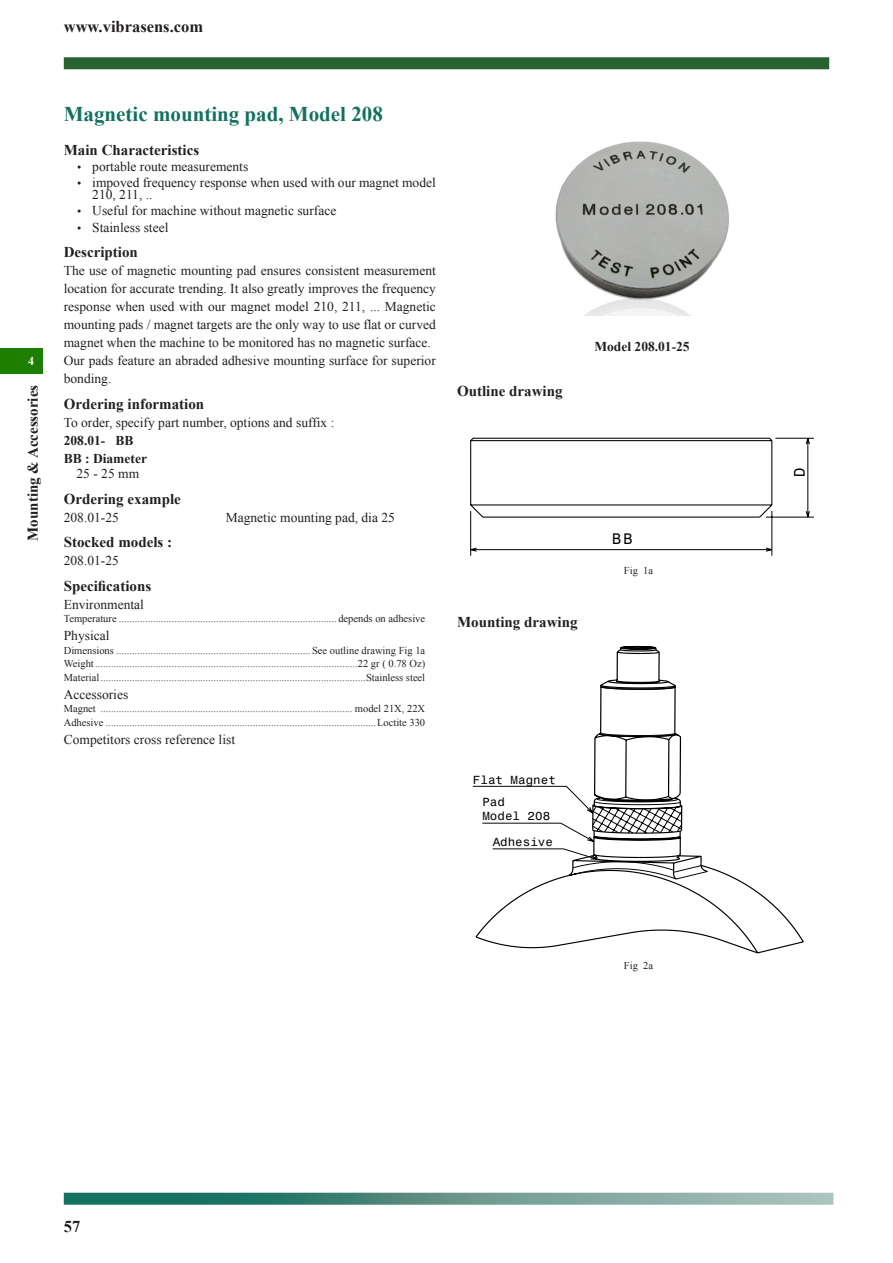
<style>
.page{position:relative;width:893px;height:1263px;background:#fff}
.page>*{position:absolute;margin:0;border:0;box-sizing:border-box;transform-origin:0 0}
.DS_Heading1{font:700 21px "Times New Roman";color:#137160}
.t1{font:700 16.5px "Times New Roman";color:#231f20}
.t2{font:15.3px "Monospace 821 BT";color:#000}
.DS_Heading2{font:700 15px "Times New Roman";color:#231f20}
.DS_Body{font:13.5px/18px "Times New Roman";color:#231f20}
.DS_Body-2{font:700 13.5px "Times New Roman";color:#231f20}
.DS_Body_indented{font:13.5px "Times New Roman";color:#231f20}
.t3{font:700 12px "Times New Roman";color:#fff}
.t4{font:11.7px/14.1px "Monospace 821 BT";color:#000;scale:1.07 1}
.DS_Values{font:10.5px "Times New Roman";color:#231f20}
.DS_Table_Note{font:10.5px "Times New Roman";color:#231f20}
.s1{font-size:12px}
</style>
<div class="page">
<div style="left:64px;top:57px;width:765px;height:12px;background:#286231"></div>
<svg style="left:64px;top:1193px;width:769px;height:12px;background:#5f968a"></svg>
<div style="left:0;top:349px;width:43px;height:25px;background:#1c7f00"></div>
<hr style="left:470px;top:511px;width:1px;height:45px;background:#000">
<hr style="left:772px;top:511px;width:1px;height:45px;background:#000">
<hr style="left:766px;top:517px;width:48px;height:1px;background:#000">
<hr style="left:775px;top:438px;width:39px;height:1px;background:#000">
<svg style="left:470px;top:437px;width:303px;height:82px"></svg>
<svg style="left:470px;top:548px;width:303px;height:4px"></svg>
<svg style="left:806px;top:437px;width:4px;height:81px"></svg>
<svg style="left:475px;top:867px;width:329px;height:87px"></svg>
<svg style="left:472px;top:645px;width:237px;height:235px"></svg>
<img style="left:555px;top:141px;width:174px;height:174px">
<h2 class="t1" style="left:64px;top:15px;width:141px">www.vibrasens.com</h2>
<p class="t3" style="left:28px;top:353px;width:7px">4</p>
<h3 class="DS_Heading2" style="left:22px;top:541px;width:157px;rotate:-90deg">Mounting &amp; Accessories</h3>
<p class="DS_Heading1" style="left:64px;top:98px;width:321px">Magnetic mounting pad, Model 208</p>
<p class="DS_Heading2" style="left:64px;top:139px;width:137px">Main Characteristics</p>
<p class="DS_Body" style="left:77px;top:157px;width:172px"><span class="s1">•</span> portable route measurements</p>
<p class="DS_Body" style="left:92px;top:176px;width:345px;line-height:12px;text-indent:-15px"><span class="s1">•</span> impoved frequency response when used with our magnet model<br>210, 211, ..</p>
<p class="DS_Body" style="left:77px;top:201px;width:261px"><span class="s1">•</span> Useful for machine without magnetic surface</p>
<p class="DS_Body" style="left:77px;top:218px;width:93px"><span class="s1">•</span> Stainless steel</p>
<p class="DS_Heading2" style="left:64px;top:241px;width:76px">Description</p>
<p class="DS_Body" style="left:64px;top:261px;width:374px;text-align:justify">The use of magnetic mounting pad ensures consistent measurement location for accurate trending. It also greatly improves the frequency response when used with our magnet model 210, 211, ... Magnetic mounting pads / magnet targets are the only way to use flat or curved magnet when the machine to be monitored has no magnetic surface.</p>
<p class="DS_Body" style="left:64px;top:351px;width:374px">Our pads feature an abraded adhesive mounting surface for superior bonding.</p>
<p class="DS_Heading2" style="left:64px;top:393px;width:142px">Ordering information</p>
<p class="DS_Body" style="left:64px;top:413px;width:272px">To order, specify part number, options and suffix :</p>
<p class="DS_Body-2" style="left:64px;top:431px;width:71px">208.01- BB</p>
<p class="DS_Body-2" style="left:64px;top:449px;width:85px">BB : Diameter</p>
<p class="DS_Body_indented" style="left:77px;top:464px;width:64px">25 - 25 mm</p>
<p class="DS_Heading2" style="left:64px;top:488px;width:119px">Ordering example</p>
<p class="DS_Body" style="left:64px;top:508px;width:57px">208.01-25</p>
<p class="DS_Body" style="left:226px;top:508px;width:171px">Magnetic mounting pad, dia 25</p>
<p class="DS_Heading2" style="left:64px;top:531px;width:110px">Stocked models :</p>
<p class="DS_Body" style="left:64px;top:551px;width:57px">208.01-25</p>
<p class="DS_Heading2" style="left:64px;top:575px;width:89px">Specifications</p>
<p class="DS_Body" style="left:64px;top:595px;width:82px">Environmental</p>
<p class="DS_Values" style="left:64px;top:611px;width:363px">Temperature ................................................................................... depends on adhesive</p>
<p class="DS_Body" style="left:64px;top:626px;width:47px">Physical</p>
<p class="DS_Values" style="left:64px;top:643px;width:363px">Dimensions .......................................................................... See outline drawing Fig 1a</p>
<p class="DS_Values" style="left:64px;top:656px;width:363px">Weight....................................................................................................22 gr ( 0.78 Oz)</p>
<p class="DS_Values" style="left:64px;top:670px;width:363px">Material.....................................................................................................Stainless steel</p>
<p class="DS_Body" style="left:64px;top:685px;width:66px">Accessories</p>
<p class="DS_Values" style="left:64px;top:701px;width:363px">Magnet ................................................................................................ model 21X, 22X</p>
<p class="DS_Values" style="left:64px;top:715px;width:363px">Adhesive .......................................................................................................Loctite 330</p>
<p class="DS_Body" style="left:64px;top:730px;width:173px">Competitors cross reference list</p>
<p class="DS_Heading2" style="left:457px;top:380px;width:107px">Outline drawing</p>
<p class="DS_Body-2" style="left:594px;top:337px;width:97px">Model 208.01-25</p>
<p class="DS_Heading2" style="left:457px;top:611px;width:122px">Mounting drawing</p>
<p class="t2" style="left:612px;top:529px;width:22px">BB</p>
<p class="DS_Table_Note" style="left:624px;top:563px;width:31px">Fig 1a</p>
<p class="t4" style="left:473px;top:772px;width:79px">Flat Magnet</p>
<p class="t4" style="left:482px;top:795px;width:65px">Pad<br>Model 208</p>
<p class="t4" style="left:493px;top:835px;width:58px">Adhesive</p>
<p class="DS_Table_Note" style="left:624px;top:958px;width:31px">Fig 2a</p>
<h2 class="t1" style="left:64px;top:1214px;width:18px">57</h2>
<p class="t2" style="left:790px;top:477px;width:11px;rotate:-90deg">D</p>
</div>
